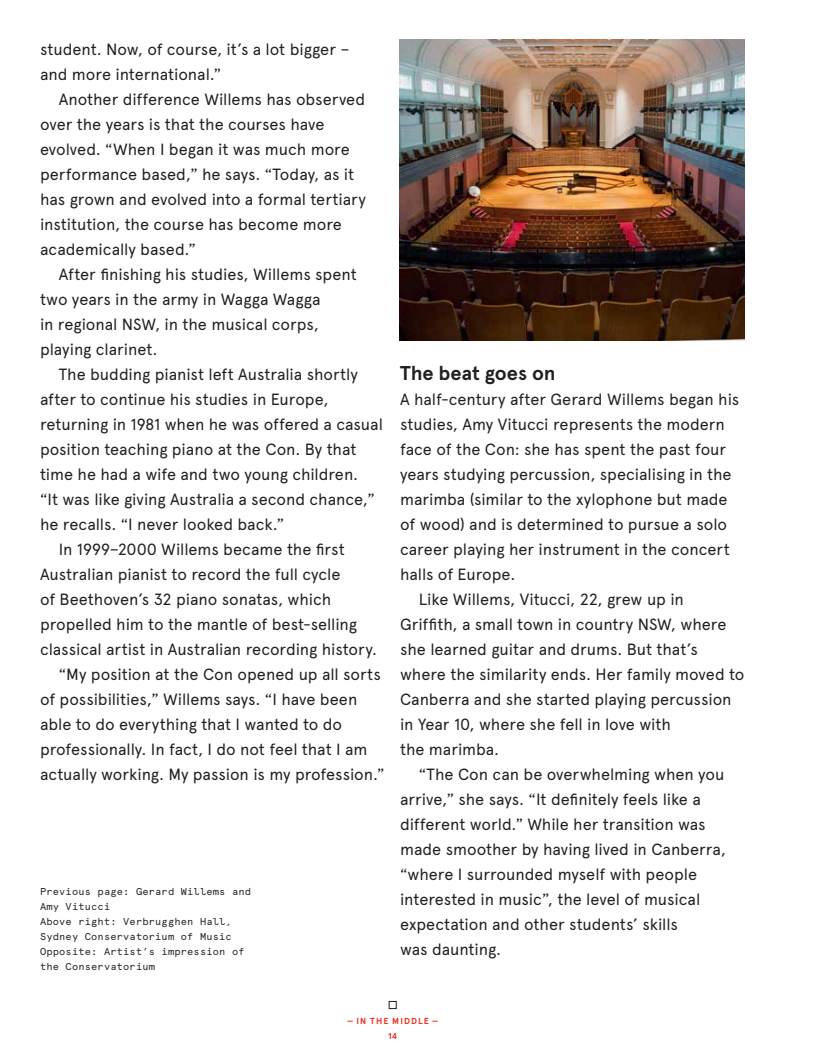
<style>
.page{position:relative;width:815px;height:1063px;background:#fff}
.page>*{position:absolute;margin:0;border:0;box-sizing:border-box;transform-origin:0 0}
.t1{font:700 20px "Apercu Pro";color:#231f20}
.t2{font:16.25px/25px "Apercu Pro";letter-spacing:-.005em;color:#231f20}
.t3{font:10px/15px "Apercu Pro Mono";letter-spacing:.02em;color:#231f20}
.t4{font:700 8.75px "Apercu Pro";color:#ee3124}
</style>
<div class="page">
<img style="left:400px;top:40px;width:345px;height:301px">
<svg style="left:388px;top:1001px;width:9px;height:8px"></svg>
<p class="t2" style="left:40px;top:36px;width:311px">student. Now, of course, it’s a lot bigger – and more international.”</p>
<p class="t2" style="left:40px;top:86px;width:328px;text-indent:19px">Another difference Willems has observed over the years is that the courses have evolved. “When I began it was much more performance based,” he says. “Today, as it has grown and evolved into a formal tertiary institution, the course has become more academically based.”</p>
<p class="t2" style="left:40px;top:261px;width:318px;text-indent:19px">After finishing his studies, Willems spent two years in the army in Wagga Wagga<br>in regional NSW, in the musical corps, playing clarinet.</p>
<p class="t2" style="left:59px;top:361px;width:301px">The budding pianist left Australia shortly</p>
<p class="t2" style="left:40px;top:386px;width:290px">after to continue his studies in Europe,</p>
<p class="t2" style="left:40px;top:411px;width:344px">returning in 1981 when he was offered a casual</p>
<p class="t2" style="left:40px;top:436px;width:318px">position teaching piano at the Con. By that</p>
<p class="t2" style="left:40px;top:461px;width:320px">time he had a wife and two young children.</p>
<p class="t2" style="left:40px;top:486px;width:336px">“It was like giving Australia a second chance,”</p>
<p class="t2" style="left:40px;top:511px;width:246px">he recalls. “I never looked back.”</p>
<p class="t2" style="left:59px;top:536px;width:288px">In 1999–2000 Willems became the first</p>
<p class="t2" style="left:40px;top:561px;width:302px">Australian pianist to record the full cycle</p>
<p class="t2" style="left:40px;top:586px;width:293px">of Beethoven’s 32 piano sonatas, which</p>
<p class="t2" style="left:40px;top:611px;width:319px">propelled him to the mantle of best-selling</p>
<p class="t2" style="left:40px;top:636px;width:339px">classical artist in Australian recording history.</p>
<p class="t2" style="left:59px;top:661px;width:324px">“My position at the Con opened up all sorts</p>
<p class="t2" style="left:40px;top:686px;width:319px">of possibilities,” Willems says. “I have been</p>
<p class="t2" style="left:40px;top:711px;width:304px">able to do everything that I wanted to do</p>
<p class="t2" style="left:40px;top:736px;width:329px">professionally. In fact, I do not feel that I am</p>
<p class="t2" style="left:40px;top:761px;width:346px">actually working. My passion is my profession.”</p>
<p class="t3" style="left:40px;top:883px;width:213px">Previous page: Gerard Willems and<br>Amy Vitucci<br>Above right: Verbrugghen Hall,<br>Sydney Conservatorium of Music<br>Opposite: Artist’s impression of the Conservatorium</p>
<p class="t1" style="left:400px;top:358px;width:157px">The beat goes on</p>
<p class="t2" style="left:400px;top:386px;width:341px">A half-century after Gerard Willems began his</p>
<p class="t2" style="left:400px;top:411px;width:326px">studies, Amy Vitucci represents the modern</p>
<p class="t2" style="left:400px;top:436px;width:328px">face of the Con: she has spent the past four</p>
<p class="t2" style="left:400px;top:461px;width:333px">years studying percussion, specialising in the</p>
<p class="t2" style="left:400px;top:486px;width:329px">marimba (similar to the xylophone but made</p>
<p class="t2" style="left:400px;top:511px;width:329px">of wood) and is determined to pursue a solo</p>
<p class="t2" style="left:400px;top:536px;width:331px">career playing her instrument in the concert</p>
<p class="t2" style="left:400px;top:561px;width:117px">halls of Europe.</p>
<p class="t2" style="left:419px;top:586px;width:267px">Like Willems, Vitucci, 22, grew up in</p>
<p class="t2" style="left:400px;top:611px;width:328px">Griffith, a small town in country NSW, where</p>
<p class="t2" style="left:400px;top:636px;width:299px">she learned guitar and drums. But that’s</p>
<p class="t2" style="left:400px;top:661px;width:346px">where the similarity ends. Her family moved to</p>
<p class="t2" style="left:400px;top:686px;width:333px">Canberra and she started playing percussion</p>
<p class="t2" style="left:400px;top:711px;width:272px">in Year 10, where she fell in love with</p>
<p class="t2" style="left:400px;top:736px;width:101px">the marimba.</p>
<p class="t2" style="left:419px;top:761px;width:307px">“The Con can be overwhelming when you</p>
<p class="t2" style="left:400px;top:786px;width:302px">arrive,” she says. “It definitely feels like a</p>
<p class="t2" style="left:400px;top:811px;width:307px">different world.” While her transition was</p>
<p class="t2" style="left:400px;top:836px;width:327px">made smoother by having lived in Canberra,</p>
<p class="t2" style="left:400px;top:861px;width:299px">“where I surrounded myself with people</p>
<p class="t2" style="left:400px;top:886px;width:302px">interested in music”, the level of musical</p>
<p class="t2" style="left:400px;top:911px;width:279px">expectation and other students’ skills</p>
<p class="t2" style="left:400px;top:936px;width:103px">was daunting.</p>
<p class="t4" style="left:347px;top:1014px;width:31px">—In the</p>
<p class="t4" style="left:392px;top:1014px;width:15px">Middle</p>
<p class="t4" style="left:432px;top:1014px;width:8px">—</p>
<p class="t4" style="left:388px;top:1029px;width:10px">14</p>
</div>
